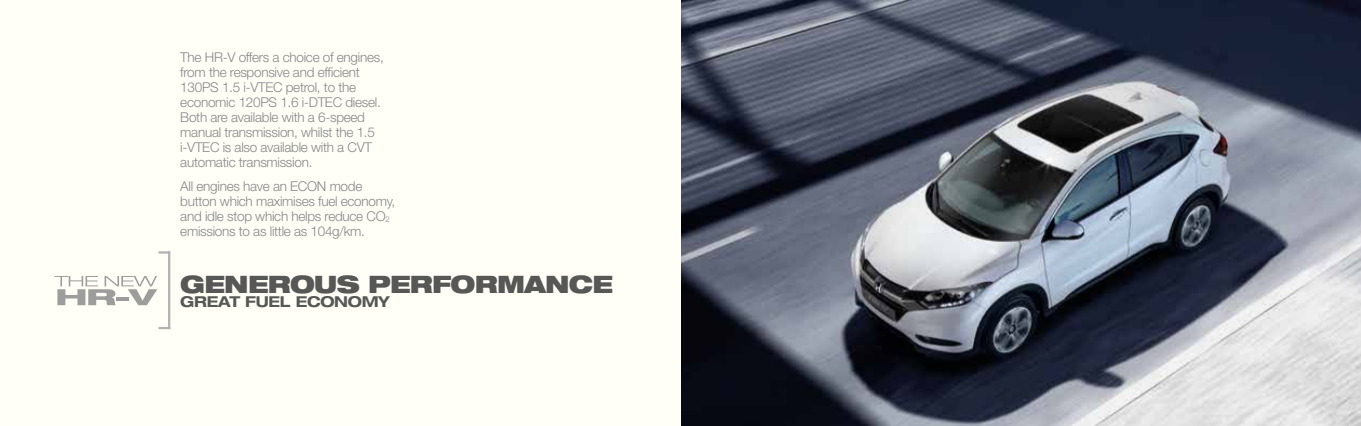
<style>
.page{position:relative;width:1361px;height:426px;background:#fff}
.page>*{position:absolute;margin:0;border:0;box-sizing:border-box;transform-origin:0 0}
.t1{font:900 expanded 24px "Helvetica Neue LT Std";letter-spacing:-.03em;color:#575756}
.t2{font:700 expanded 15px "Helvetica Neue LT Std";letter-spacing:-.02em;color:#575756}
.t3{font:300 13.5px/15px "Helvetica Neue LT Std";letter-spacing:-.02em;color:#878787}
</style>
<div class="page">
<img style="left:681px;top:0;width:680px;height:425px">
<div style="left:0;top:0;width:680px;height:425px;background:#fffef7"></div>
<hr style="left:168px;top:251px;width:2px;height:77px;background:#b3b2b2">
<svg style="left:158px;top:251px;width:11px;height:2px"></svg>
<svg style="left:158px;top:327px;width:12px;height:2px"></svg>
<svg style="left:54px;top:276px;width:103px;height:29px"></svg>
<p class="t3" style="left:180px;top:49px;width:205px">The HR-V offers a choice of engines, from the responsive and efficient 130PS 1.5 i-VTEC petrol, to the economic 120PS 1.6 i-DTEC diesel.<br>Both are available with a 6-speed manual transmission, whilst the 1.5 i-VTEC is also available with a CVT automatic transmission.</p>
<p class="t3" style="left:180px;top:178px;width:216px">All engines have an ECON mode button which maximises fuel economy, and idle stop which helps reduce CO<sub>2 </sub>emissions to as little as 104g/km.</p>
<h1 class="t1" style="left:180px;top:268px;width:434px">GENEROUS PERFORMANCE</h1>
<p class="t2" style="left:180px;top:291px;width:211px">GREAT FUEL ECONOMY</p>
</div>
